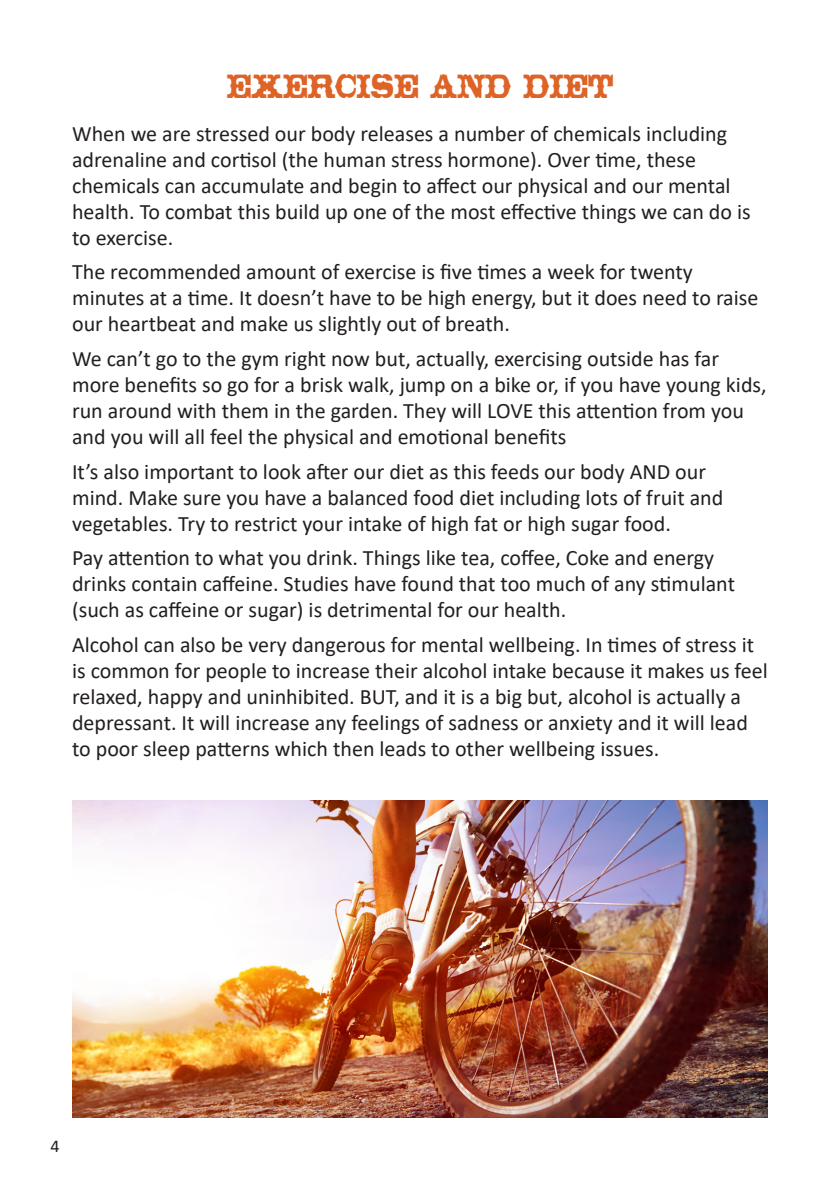
<style>
.page{position:relative;width:840px;height:1191px;background:#fff}
.page>*{position:absolute;margin:0;border:0;box-sizing:border-box;transform-origin:0 0}
.t1{font:34px "Thunderbird BT";color:#dd6327;scale:.5 1}
.t2{font:22px/26px "Calibri";color:#231f20}
.t3{font:18px "Calibri";color:#231f20}
</style>
<div class="page">
<img style="left:72px;top:800px;width:695px;height:317px">
<p class="t1" style="left:226px;top:62px;width:774px">EXERCISE AND DIET</p>
<p class="t2" style="left:72px;top:120px;width:679px">When we are stressed our body releases a number of chemicals including adrenaline and cortisol (the human stress hormone). Over time, these chemicals can accumulate and begin to affect our physical and our mental health. To combat this build up one of the most effective things we can do is to exercise.</p>
<p class="t2" style="left:72px;top:258px;width:687px">The recommended amount of exercise is five times a week for twenty minutes at a time. It doesn’t have to be high energy, but it does need to raise our heartbeat and make us slightly out of breath.</p>
<p class="t2" style="left:72px;top:345px;width:695px">We can’t go to the gym right now but, actually, exercising outside has far more benefits so go for a brisk walk, jump on a bike or, if you have young kids, run around with them in the garden. They will LOVE this attention from you and you will all feel the physical and emotional benefits</p>
<p class="t2" style="left:72px;top:457px;width:652px">It’s also important to look after our diet as this feeds our body AND our mind. Make sure you have a balanced food diet including lots of fruit and vegetables. Try to restrict your intake of high fat or high sugar food.</p>
<p class="t2" style="left:72px;top:544px;width:664px">Pay attention to what you drink. Things like tea, coffee, Coke and energy drinks contain caffeine. Studies have found that too much of any stimulant (such as caffeine or sugar) is detrimental for our health.</p>
<p class="t2" style="left:72px;top:631px;width:696px">Alcohol can also be very dangerous for mental wellbeing. In times of stress it is common for people to increase their alcohol intake because it makes us feel relaxed, happy and uninhibited. BUT, and it is a big but, alcohol is actually a depressant. It will increase any feelings of sadness or anxiety and it will lead to poor sleep patterns which then leads to other wellbeing issues.</p>
<p class="t3" style="left:50px;top:1133px;width:11px">4</p>
</div>
